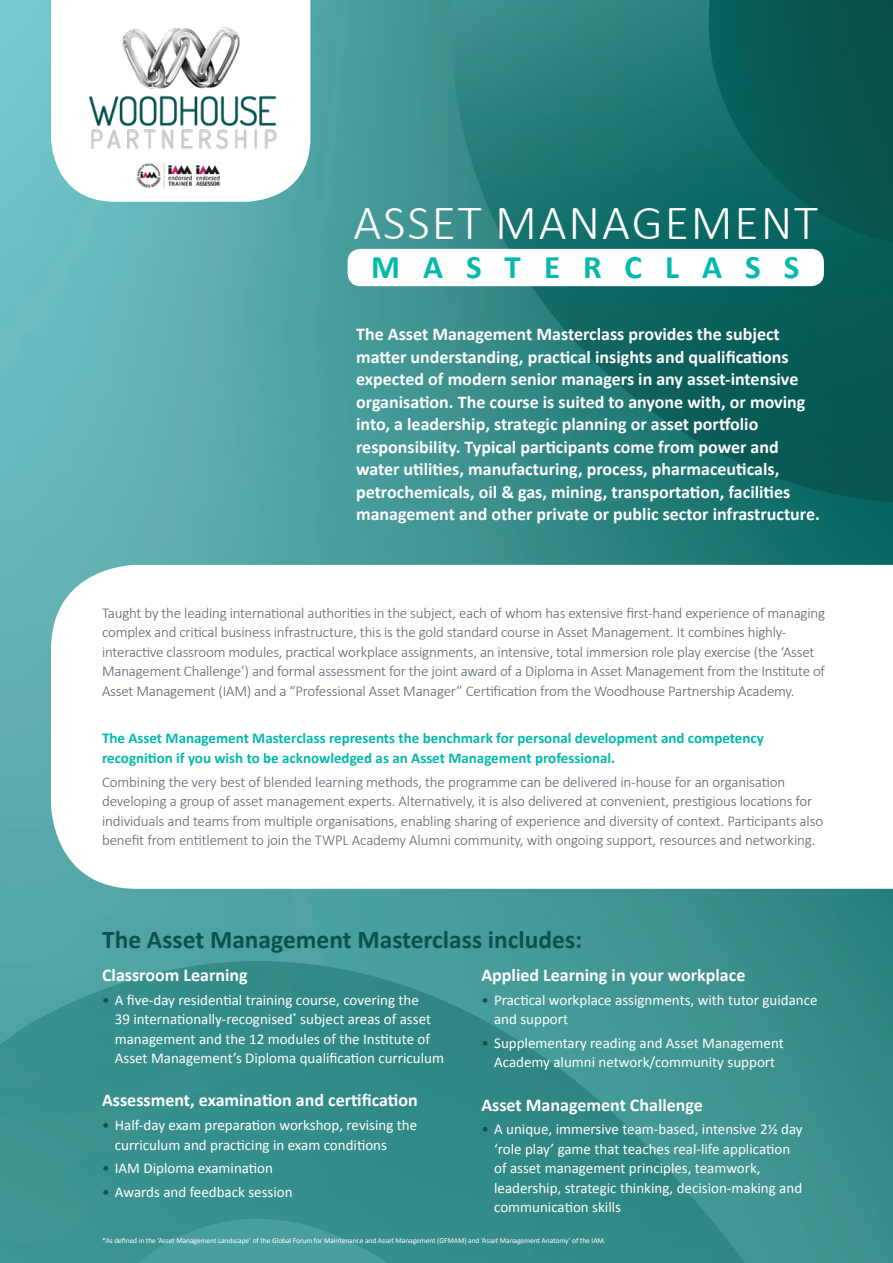
<style>
.page{position:relative;width:893px;height:1263px;background:#fff}
.page>*{position:absolute;margin:0;border:0;box-sizing:border-box;transform-origin:0 0}
.t1{font:300 49.5px "Calibri";letter-spacing:.04em;color:#fff}
.t2{font:700 33px "Calibri";letter-spacing:.7em;color:#03b9ac}
.t3{font:700 25.5px "Calibri";color:#0a524c}
.t4{font:700 18px/22.5px "Calibri";color:#fff}
.t5{font:300 15px/19.5px "Calibri";letter-spacing:-.015em;color:#5a6671}
.t6{font:15px/19.5px "Calibri";color:#fff}
.t7{font:700 15px/19.5px "Calibri";color:#03b9ac}
.t8{font:7.5px "Calibri";letter-spacing:-.01em;color:#fff}
.s1{color:#0a524c}
</style>
<div class="page">
<img style="left:0;top:0;width:893px;height:1263px">
<img style="left:0;top:961px;width:746px;height:302px">
<img style="left:450px;top:0;width:443px;height:502px">
<svg style="left:51px;top:0;width:259px;height:202px"></svg>
<img style="left:81px;top:22px;width:204px;height:138px">
<svg style="left:51px;top:565px;width:842px;height:324px"></svg>
<div style="left:348px;top:249px;width:476px;height:37px;background:#fff;border-radius:13px"></div>
<img style="left:135px;top:162px;width:87px;height:27px">
<p class="t1" style="left:353px;top:192px;width:466px">ASSET MANAGEMENT</p>
<p class="t2" style="left:371px;top:246px;width:430px">MASTERCLASS</p>
<p class="t4" style="left:356px;top:323px;width:465px">The Asset Management Masterclass provides the subject matter understanding, practical insights and qualifications expected of modern senior managers in any asset-intensive organisation. The course is suited to anyone with, or moving into, a leadership, strategic planning or asset portfolio responsibility. Typical participants come from power and water utilities, manufacturing, process, pharmaceuticals, petrochemicals, oil &amp; gas, mining, transportation, facilities management and other private or public sector infrastructure.</p>
<p class="t5" style="left:102px;top:602px;width:725px">Taught by the leading international authorities in the subject, each of whom has extensive first-hand experience of managing complex and critical business infrastructure, this is the gold standard course in Asset Management. It combines highly&shy;interactive classroom modules, practical workplace assignments, an intensive, total immersion role play exercise (the ‘Asset Management Challenge’) and formal assessment for the joint award of a Diploma in Asset Management from the Institute of Asset Management (IAM) and a “Professional Asset Manager” Certification from the Woodhouse Partnership Academy.</p>
<p class="t7" style="left:102px;top:728px;width:663px">The Asset Management Masterclass represents the benchmark for personal development and competency recognition if you wish to be acknowledged as an Asset Management professional.</p>
<p class="t5" style="left:102px;top:771px;width:723px">Combining the very best of blended learning methods, the programme can be delivered in-house for an organisation developing a group of asset management experts. Alternatively, it is also delivered at convenient, prestigious locations for individuals and teams from multiple organisations, enabling sharing of experience and diversity of context. Participants also benefit from entitlement to join the TWPL Academy Alumni community, with ongoing support, resources and networking.</p>
<p class="t3" style="left:102px;top:923px;width:482px">The Asset Management Masterclass includes:</p>
<p class="t4" style="left:102px;top:963px;width:147px">Classroom Learning</p>
<p class="t6" style="left:115px;top:990px;width:331px;text-indent:-13px"><span class="s1">•</span> A five-day residential training course, covering the<br>39 internationally-recognised<sup>*</sup> subject areas of asset management and the 12 modules of the Institute of Asset Management’s Diploma qualification curriculum</p>
<p class="t4" style="left:102px;top:1089px;width:317px">Assessment, examination and certification</p>
<p class="t6" style="left:115px;top:1115px;width:304px;text-indent:-13px"><span class="s1">•</span> Half-day exam preparation workshop, revising the curriculum and practicing in exam conditions</p>
<p class="t6" style="left:102px;top:1159px;width:173px"><span class="s1">•</span> IAM Diploma examination</p>
<p class="t6" style="left:102px;top:1182px;width:192px"><span class="s1">•</span> Awards and feedback session</p>
<p class="t4" style="left:481px;top:963px;width:265px">Applied Learning in your workplace</p>
<p class="t6" style="left:494px;top:990px;width:325px;text-indent:-13px"><span class="s1">•</span> Practical workplace assignments, with tutor guidance and support</p>
<p class="t6" style="left:481px;top:1033px;width:304px;text-align:center"><span class="s1">•</span> Supplementary reading and Asset Management<br>Academy alumni network/community support</p>
<p class="t4" style="left:481px;top:1093px;width:223px">Asset Management Challenge</p>
<p class="t6" style="left:494px;top:1120px;width:310px;text-indent:-13px"><span class="s1">•</span> A unique, immersive team-based, intensive 2½ day ‘role play’ game that teaches real-life application of asset management principles, teamwork, leadership, strategic thinking, decision-making and communication skills</p>
<p class="t8" style="left:102px;top:1236px;width:505px">*As defined in the ‘Asset Management Landscape’ of the Global Forum for Maintenance and Asset Management (GFMAM) and ‘Asset Management Anatomy’ of the IAM.</p>
</div>
